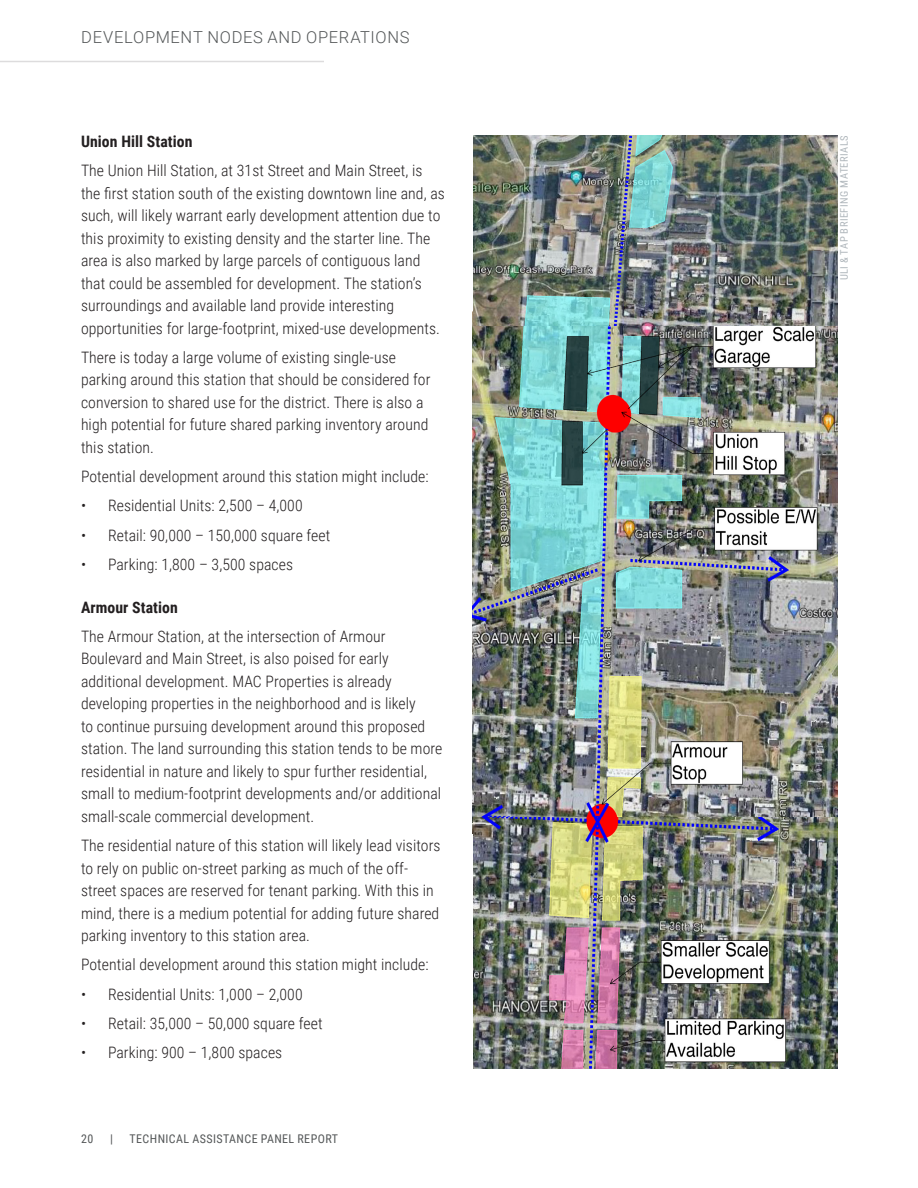
<style>
.page{position:relative;width:918px;height:1188px;background:#fff}
.page>*{position:absolute;margin:0;border:0;box-sizing:border-box;transform-origin:0 0}
.Section_Heading{font:300 16.5px "Roboto";letter-spacing:.04em;color:#545758}
.Body{font:300 15.75px/22.5px "Roboto Condensed";letter-spacing:.005em;color:#231f20}
.Body-2{font:700 15.75px "Roboto Condensed";letter-spacing:.005em;color:#231f20}
.t1{font:12px "Roboto Condensed";letter-spacing:.035em;color:#545758}
.t2{font:10.5px "Roboto Condensed";letter-spacing:.045em;color:#b0b7bc}
</style>
<div class="page">
<hr style="left:0;top:61px;width:324px;height:1px;background:#dddcdd">
<img style="left:472px;top:312px;width:366px;height:521px">
<img style="left:473px;top:817px;width:365px;height:252px">
<img style="left:473px;top:135px;width:365px;height:190px">
<p class="Section_Heading" style="left:81px;top:26px;width:330px">DEVELOPMENT NODES AND OPERATIONS</p>
<p class="Body-2" style="left:81px;top:130px;width:113px">Union Hill Station</p>
<p class="Body" style="left:81px;top:159px;width:365px">The Union Hill Station, at 31st Street and Main Street, is the first station south of the existing downtown line and, as such, will likely warrant early development attention due to this proximity to existing density and the starter line. The area is also marked by large parcels of contiguous land that could be assembled for development. The station’s surroundings and available land provide interesting opportunities for large-footprint, mixed-use developments.</p>
<p class="Body" style="left:81px;top:345px;width:351px">There is today a large volume of existing single-use parking around this station that should be considered for conversion to shared use for the district. There is also a high potential for future shared parking inventory around this station.</p>
<p class="Body" style="left:81px;top:465px;width:349px">Potential development around this station might include:</p>
<p class="Body" style="left:81px;top:494px;width:223px">• Residential Units: 2,500 – 4,000</p>
<p class="Body" style="left:81px;top:523px;width:251px">• Retail: 90,000 – 150,000 square feet</p>
<p class="Body" style="left:81px;top:552px;width:214px">• Parking: 1,800 – 3,500 spaces</p>
<p class="Body-2" style="left:81px;top:596px;width:98px">Armour Station</p>
<p class="Body" style="left:81px;top:624px;width:363px">The Armour Station, at the intersection of Armour Boulevard and Main Street, is also poised for early additional development. MAC Properties is already developing properties in the neighborhood and is likely<br>to continue pursuing development around this proposed station. The land surrounding this station tends to be more residential in nature and likely to spur further residential, small to medium-footprint developments and/or additional small-scale commercial development.</p>
<p class="Body" style="left:81px;top:834px;width:361px">The residential nature of this station will likely lead visitors to rely on public on-street parking as much of the off&shy;street spaces are reserved for tenant parking. With this in mind, there is a medium potential for adding future shared parking inventory to this station area.</p>
<p class="Body" style="left:81px;top:953px;width:349px">Potential development around this station might include:</p>
<p class="Body" style="left:81px;top:982px;width:223px">• Residential Units: 1,000 – 2,000</p>
<p class="Body" style="left:81px;top:1011px;width:243px">• Retail: 35,000 – 50,000 square feet</p>
<p class="Body" style="left:81px;top:1041px;width:203px">• Parking: 900 – 1,800 spaces</p>
<p class="t1" style="left:81px;top:1130px;width:14px">20</p>
<p class="t1" style="left:110px;top:1130px;width:4px">|</p>
<p class="t1" style="left:130px;top:1130px;width:210px">TECHNICAL ASSISTANCE PANEL REPORT</p>
<p class="t2" style="left:837px;top:280px;width:147px;rotate:-90deg">ULI &amp; TAP BRIEFING MATERIALS</p>
</div>
